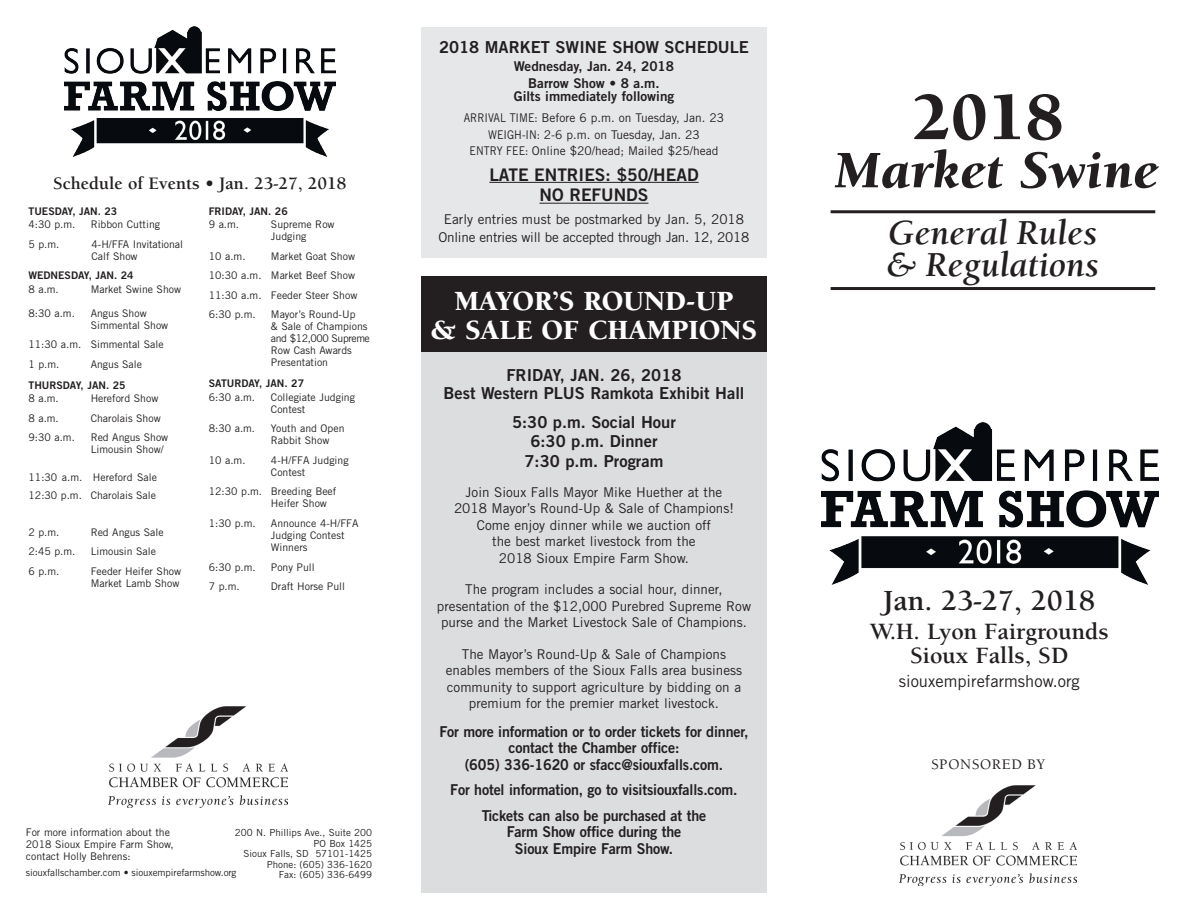
<style>
.page{position:relative;width:1188px;height:918px;background:#fff}
.page>*{position:absolute;margin:0;border:0;box-sizing:border-box;transform-origin:0 0}
.t1{font:900 69px "Berkeley";color:#231f20}
.t2{font:italic 900 54px "Berkeley";letter-spacing:.02em;color:#231f20}
.t3{font:italic 700 36px/31.5px "Berkeley";color:#231f20}
.t4{font:700 30px "Berkeley";color:#231f20}
.t5{font:900 28.5px "Berkeley";color:#fff}
.t6{font:700 24px "Berkeley";color:#231f20}
.t7{font:700 18px "Berkeley";color:#231f20}
.t8{font:17.4px "Trade Gothic LT Std Bd 2";color:#231f20}
.t9{font:16.5px "Trade Gothic LT Std Bd 2";color:#231f20}
.t10{font:16.5px "Trade Gothic LT Std";color:#231f20}
.t11{font:15px/16.5px "Trade Gothic LT Std Bd 2";letter-spacing:-.01em;color:#231f20;text-align:center;scale:.95 1}
.t12{font:500 15px "Berkeley";letter-spacing:.05em;color:#231f20}
.t13{font:13.5px/16.5px "Trade Gothic LT Std";color:#231f20;text-align:center}
.t14{font:13.5px "Trade Gothic LT Std Bd 2";color:#231f20}
.t15{font:13.5px "Trade Gothic LT Std";letter-spacing:-.02em;color:#231f20}
.t16{font:12px "Trade Gothic LT Std";color:#231f20;scale:.89 1}
.t17{font:10.5px/12px "Trade Gothic LT Std";color:#231f20}
.t18{font:10.5px "Trade Gothic LT Std Bd 2";color:#231f20}
.t19{font:9.75px "Trade Gothic LT Std";color:#231f20}
</style>
<div class="page">
<div style="left:421px;top:27px;width:346px;height:231px;background:#e6e7e9"></div>
<hr style="left:489px;top:182px;width:210px;height:1px;background:#231f20">
<hr style="left:539px;top:203px;width:110px;height:1px;background:#231f20">
<img style="left:900px;top:785px;width:177px;height:101px">
<hr style="left:831px;top:210px;width:324px;height:3px;background:#231f20">
<hr style="left:831px;top:287px;width:324px;height:3px;background:#231f20">
<img style="left:821px;top:423px;width:338px;height:161px">
<img style="left:109px;top:706px;width:178px;height:102px">
<div style="left:421px;top:276px;width:346px;height:616px;background:#dcdddf"></div>
<div style="left:421px;top:276px;width:346px;height:75px;background:#231f20"></div>
<img style="left:64px;top:27px;width:272px;height:130px">
<p class="t7" style="left:53px;top:174px;width:295px">Schedule of Events • Jan. 23-27, 2018</p>
<p class="t18" style="left:28px;top:205px;width:90px">TUESDAY, JAN. 23</p>
<p class="t17" style="left:28px;top:218px;width:48px">4:30 p.m.</p>
<p class="t17" style="left:91px;top:218px;width:71px">Ribbon Cutting</p>
<p class="t17" style="left:28px;top:238px;width:32px">5 p.m.</p>
<p class="t17" style="left:92px;top:238px;width:93px">4-H/FFA Invitational<br>Calf Show</p>
<p class="t18" style="left:28px;top:269px;width:107px">WEDNESDAY, JAN. 24</p>
<p class="t17" style="left:28px;top:283px;width:32px">8 a.m.</p>
<p class="t17" style="left:91px;top:283px;width:92px">Market Swine Show</p>
<p class="t17" style="left:28px;top:307px;width:48px">8:30 a.m.</p>
<p class="t17" style="left:91px;top:307px;width:79px">Angus Show<br>Simmental Show</p>
<p class="t17" style="left:28px;top:338px;width:137px">11:30 a.m. Simmental Sale</p>
<p class="t17" style="left:28px;top:358px;width:32px">1 p.m.</p>
<p class="t17" style="left:91px;top:358px;width:53px">Angus Sale</p>
<p class="t18" style="left:28px;top:379px;width:99px">THURSDAY, JAN. 25</p>
<p class="t17" style="left:28px;top:392px;width:32px">8 a.m.</p>
<p class="t17" style="left:91px;top:392px;width:69px">Hereford Show</p>
<p class="t17" style="left:28px;top:412px;width:32px">8 a.m.</p>
<p class="t17" style="left:91px;top:412px;width:72px">Charolais Show</p>
<p class="t17" style="left:28px;top:431px;width:48px">9:30 a.m.</p>
<p class="t17" style="left:91px;top:431px;width:79px">Red Angus Show<br>Limousin Show/</p>
<p class="t17" style="left:29px;top:468px;width:130px;line-height:18.1px">11:30 a.m. Hereford Sale<br>12:30 p.m. Charolais Sale</p>
<p class="t17" style="left:28px;top:526px;width:32px">2 p.m.</p>
<p class="t17" style="left:91px;top:526px;width:74px">Red Angus Sale</p>
<p class="t17" style="left:28px;top:545px;width:48px">2:45 p.m.</p>
<p class="t17" style="left:91px;top:545px;width:67px">Limousin Sale</p>
<p class="t17" style="left:28px;top:565px;width:32px">6 p.m.</p>
<p class="t17" style="left:91px;top:565px;width:92px">Feeder Heifer Show<br>Market Lamb Show</p>
<p class="t18" style="left:209px;top:205px;width:80px">FRIDAY, JAN. 26</p>
<p class="t17" style="left:209px;top:218px;width:32px">9 a.m.</p>
<p class="t17" style="left:271px;top:218px;width:65px">Supreme Row</p>
<p class="t17" style="left:271px;top:230px;width:37px">Judging</p>
<p class="t17" style="left:209px;top:250px;width:38px">10 a.m.</p>
<p class="t17" style="left:271px;top:250px;width:86px">Market Goat Show</p>
<p class="t17" style="left:209px;top:269px;width:148px">10:30 a.m. Market Beef Show</p>
<p class="t17" style="left:209px;top:289px;width:150px">11:30 a.m. Feeder Steer Show</p>
<p class="t17" style="left:209px;top:308px;width:48px">6:30 p.m.</p>
<p class="t17" style="left:271px;top:308px;width:86px">Mayor’s Round-Up</p>
<p class="t17" style="left:271px;top:320px;width:100px">&amp; Sale of Champions and $12,000 Supreme</p>
<p class="t17" style="left:271px;top:344px;width:82px">Row Cash Awards</p>
<p class="t17" style="left:271px;top:356px;width:59px">Presentation</p>
<p class="t18" style="left:209px;top:377px;width:97px">SATURDAY, JAN. 27</p>
<p class="t17" style="left:209px;top:391px;width:48px">6:30 a.m.</p>
<p class="t17" style="left:271px;top:391px;width:86px">Collegiate Judging</p>
<p class="t17" style="left:271px;top:403px;width:36px">Contest</p>
<p class="t17" style="left:209px;top:422px;width:48px">8:30 a.m.</p>
<p class="t17" style="left:271px;top:422px;width:75px">Youth and Open</p>
<p class="t17" style="left:271px;top:434px;width:60px">Rabbit Show</p>
<p class="t17" style="left:209px;top:454px;width:38px">10 a.m.</p>
<p class="t17" style="left:271px;top:454px;width:79px">4-H/FFA Judging</p>
<p class="t17" style="left:271px;top:466px;width:36px">Contest</p>
<p class="t17" style="left:209px;top:485px;width:129px">12:30 p.m. Breeding Beef</p>
<p class="t17" style="left:271px;top:497px;width:58px">Heifer Show</p>
<p class="t17" style="left:209px;top:517px;width:48px">1:30 p.m.</p>
<p class="t17" style="left:271px;top:517px;width:89px">Announce 4-H/FFA</p>
<p class="t17" style="left:271px;top:529px;width:75px">Judging Contest</p>
<p class="t17" style="left:271px;top:541px;width:38px">Winners</p>
<p class="t17" style="left:209px;top:561px;width:48px">6:30 p.m.</p>
<p class="t17" style="left:271px;top:561px;width:45px">Pony Pull</p>
<p class="t17" style="left:209px;top:580px;width:32px">7 p.m.</p>
<p class="t17" style="left:271px;top:580px;width:76px">Draft Horse Pull</p>
<p class="t17" style="left:26px;top:826px;width:149px">For more information about the<br>2018 Sioux Empire Farm Show, contact Holly Behrens:</p>
<p class="t19" style="left:26px;top:867px;width:212px">siouxfallschamber.com • siouxempirefarmshow.org</p>
<p class="t19" style="left:235px;top:827px;width:139px">200 N. Phillips Ave., Suite 200</p>
<p class="t19" style="left:314px;top:837px;width:60px">PO Box 1425</p>
<p class="t19" style="left:243px;top:848px;width:130px">Sioux Falls, SD 57101-1425</p>
<p class="t19" style="left:267px;top:858px;width:107px">Phone: (605) 336-1620</p>
<p class="t19" style="left:279px;top:869px;width:95px">Fax: (605) 336-6499</p>
<p class="t9" style="left:439px;top:37px;width:311px">2018 MARKET SWINE SHOW SCHEDULE</p>
<p class="t14" style="left:514px;top:58px;width:162px">Wednesday, Jan. 24, 2018</p>
<p class="t14" style="left:528px;top:74px;width:133px">Barrow Show • 8 a.m.</p>
<p class="t14" style="left:514px;top:88px;width:162px">Gilts immediately following</p>
<p class="t16" style="left:464px;top:111px;width:294px">ARRIVAL TIME: Before 6 p.m. on Tuesday, Jan. 23</p>
<p class="t16" style="left:488px;top:127px;width:239px">WEIGH-IN: 2-6 p.m. on Tuesday, Jan. 23</p>
<p class="t16" style="left:470px;top:144px;width:281px">ENTRY FEE: Online $20/head; Mailed $25/head</p>
<p class="t8" style="left:489px;top:164px;width:211px">LATE ENTRIES: $50/HEAD</p>
<p class="t8" style="left:539px;top:184px;width:111px">NO REFUNDS</p>
<p class="t13" style="left:444px;top:211px;width:302px">Early entries must be postmarked by Jan. 5, 2018</p>
<p class="t15" style="left:439px;top:229px;width:312px">Online entries will be accepted through Jan. 12, 2018</p>
<p class="t5" style="left:455px;top:286px;width:280px">MAYOR’S ROUND-UP</p>
<p class="t5" style="left:430px;top:315px;width:329px">&amp; SALE OF CHAMPIONS</p>
<p class="t9" style="left:506px;top:365px;width:177px">FRIDAY, JAN. 26, 2018</p>
<p class="t9" style="left:443px;top:383px;width:303px">Best Western PLUS Ramkota Exhibit Hall</p>
<p class="t9" style="left:512px;top:412px;width:165px">5:30 p.m. Social Hour</p>
<p class="t9" style="left:530px;top:431px;width:129px">6:30 p.m. Dinner</p>
<p class="t9" style="left:525px;top:451px;width:140px">7:30 p.m. Program</p>
<p class="t13" style="left:466px;top:483px;width:258px">Join Sioux Falls Mayor Mike Huether at the</p>
<p class="t13" style="left:454px;top:500px;width:281px">2018 Mayor’s Round-Up &amp; Sale of Champions!</p>
<p class="t13" style="left:477px;top:516px;width:236px">Come enjoy dinner while we auction off</p>
<p class="t13" style="left:492px;top:533px;width:205px">the best market livestock from the</p>
<p class="t13" style="left:499px;top:549px;width:192px">2018 Sioux Empire Farm Show.</p>
<p class="t13" style="left:465px;top:581px;width:259px">The program includes a social hour, dinner,</p>
<p class="t13" style="left:437px;top:597px;width:316px">presentation of the $12,000 Purebred Supreme Row purse and the Market Livestock Sale of Champions.</p>
<p class="t13" style="left:462px;top:645px;width:266px">The Mayor’s Round-Up &amp; Sale of Champions</p>
<p class="t13" style="left:446px;top:662px;width:298px">enables members of the Sioux Falls area business community to support agriculture by bidding on a premium for the premier market livestock.</p>
<p class="t11" style="left:439px;top:723px;width:327px">For more information or to order tickets for dinner,</p>
<p class="t11" style="left:509px;top:739px;width:181px">contact the Chamber office:</p>
<p class="t11" style="left:465px;top:756px;width:274px">(605) 336-1620 or sfacc@siouxfalls.com.</p>
<p class="t11" style="left:450px;top:781px;width:304px">For hotel information, go to visitsiouxfalls.com.</p>
<p class="t11" style="left:482px;top:807px;width:238px">Tickets can also be purchased at the<br>Farm Show office during the<br>Sioux Empire Farm Show.</p>
<p class="t1" style="left:913px;top:81px;width:153px">2018</p>
<p class="t2" style="left:835px;top:142px;width:325px">Market Swine</p>
<p class="t3" style="left:887px;top:218px;width:214px">General Rules &amp; Regulations</p>
<p class="t4" style="left:883px;top:585px;width:214px">Jan. 23-27, 2018</p>
<p class="t6" style="left:870px;top:618px;width:240px">W.H. Lyon Fairgrounds</p>
<p class="t6" style="left:910px;top:642px;width:160px">Sioux Falls, SD</p>
<p class="t10" style="left:899px;top:671px;width:183px">siouxempirefarmshow.org</p>
<p class="t12" style="left:931px;top:757px;width:115px">SPONSORED BY</p>
</div>
